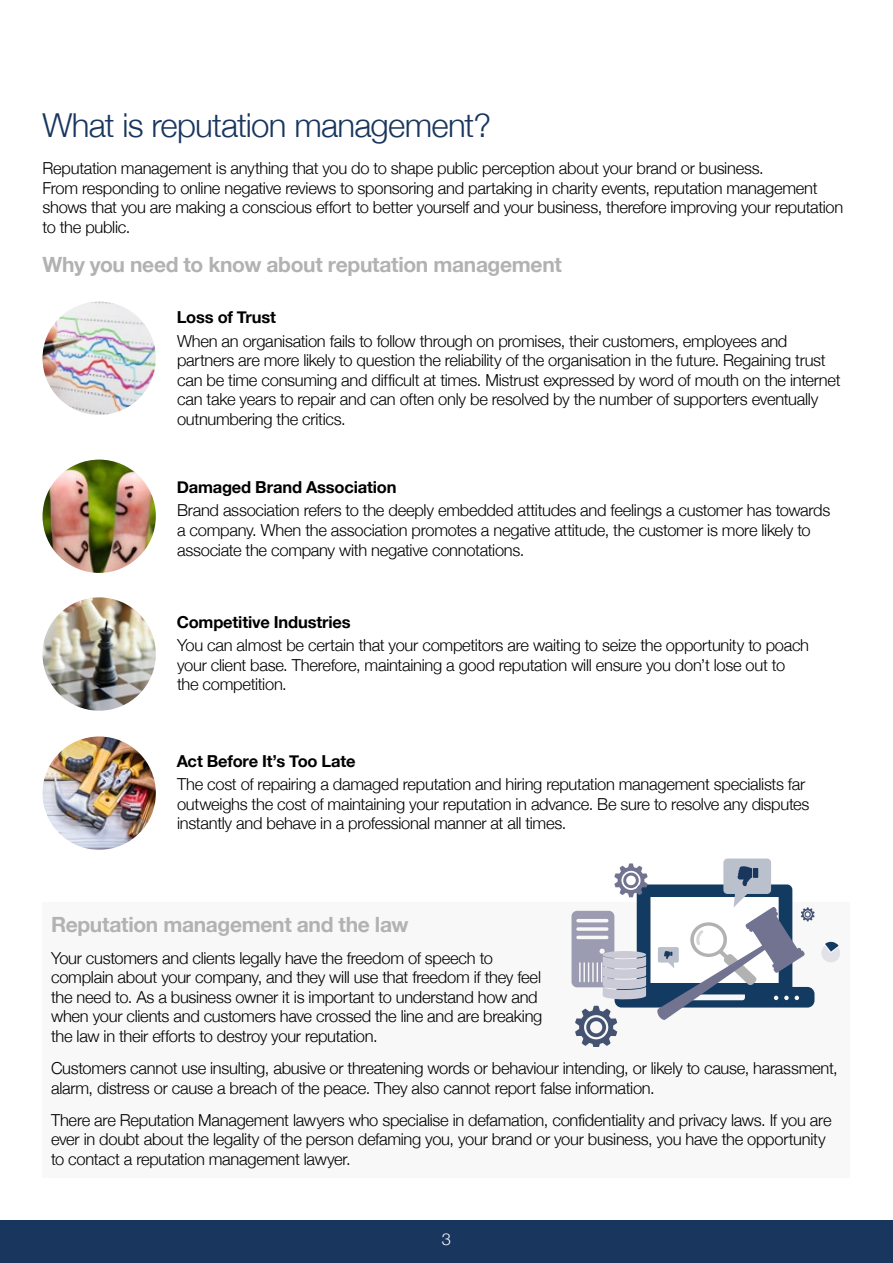
<style>
.page{position:relative;width:893px;height:1263px;background:#fff}
.page>*{position:absolute;margin:0;border:0;box-sizing:border-box;transform-origin:0 0}
.t1{font:300 33px "Helvetica Neue";letter-spacing:-.025em;color:#19365e}
.t2{font:700 21px "Helvetica Neue";letter-spacing:-.015em;color:#b3b2b2}
.t3{font:300 16.5px/19.5px "Helvetica Neue";letter-spacing:-.015em;color:#000}
.t4{font:700 16.5px "Helvetica Neue";letter-spacing:-.01em;color:#000}
.t5{font:300 16.5px "Helvetica Neue";color:#fff}
</style>
<div class="page">
<div style="left:0;top:1220px;width:893px;height:43px;background:#19365e"></div>
<img style="left:43px;top:302px;width:113px;height:113px;border-radius:57px">
<img style="left:43px;top:460px;width:113px;height:113px;border-radius:57px">
<img style="left:43px;top:597px;width:113px;height:114px;border-radius:57px">
<img style="left:43px;top:736px;width:113px;height:114px;border-radius:57px">
<div style="left:43px;top:902px;width:807px;height:276px;background:#f8f8f8"></div>
<svg style="left:821px;top:941px;width:19px;height:21px"></svg>
<svg style="left:571px;top:858px;width:244px;height:188px"></svg>
<h1 class="t1" style="left:43px;top:99px;width:450px">What is reputation management?</h1>
<p class="t3" style="left:43px;top:157px;width:802px">Reputation management is anything that you do to shape public perception about your brand or business.<br>From responding to online negative reviews to sponsoring and partaking in charity events, reputation management shows that you are making a conscious effort to better yourself and your business, therefore improving your reputation to the public.</p>
<p class="t2" style="left:43px;top:248px;width:521px">Why you need to know about reputation management</p>
<p class="t4" style="left:177px;top:304px;width:101px">Loss of Trust</p>
<p class="t3" style="left:177px;top:330px;width:665px">When an organisation fails to follow through on promises, their customers, employees and partners are more likely to question the reliability of the organisation in the future. Regaining trust can be time consuming and difficult at times. Mistrust expressed by word of mouth on the internet can take years to repair and can often only be resolved by the number of supporters eventually outnumbering the critics.</p>
<p class="t4" style="left:177px;top:474px;width:221px">Damaged Brand Association</p>
<p class="t3" style="left:177px;top:500px;width:655px">Brand association refers to the deeply embedded attitudes and feelings a customer has towards a company. When the association promotes a negative attitude, the customer is more likely to associate the company with negative connotations.</p>
<p class="t4" style="left:177px;top:609px;width:175px">Competitive Industries</p>
<p class="t3" style="left:177px;top:634px;width:634px">You can almost be certain that your competitors are waiting to seize the opportunity to poach your client base. Therefore, maintaining a good reputation will ensure you don’t lose out to the competition.</p>
<p class="t4" style="left:177px;top:748px;width:180px">Act Before It’s Too Late</p>
<p class="t3" style="left:177px;top:773px;width:634px">The cost of repairing a damaged reputation and hiring reputation management specialists far outweighs the cost of maintaining your reputation in advance. Be sure to resolve any disputes instantly and behave in a professional manner at all times.</p>
<p class="t2" style="left:51px;top:907px;width:359px">Reputation management and the law</p>
<p class="t3" style="left:51px;top:947px;width:493px">Your customers and clients legally have the freedom of speech to complain about your company, and they will use that freedom if they feel the need to. As a business owner it is important to understand how and when your clients and customers have crossed the line and are breaking the law in their efforts to destroy your reputation.</p>
<p class="t3" style="left:51px;top:1057px;width:788px">Customers cannot use insulting, abusive or threatening words or behaviour intending, or likely to cause, harassment, alarm, distress or cause a breach of the peace. They also cannot report false information.</p>
<p class="t3" style="left:51px;top:1109px;width:782px">There are Reputation Management lawyers who specialise in defamation, confidentiality and privacy laws. If you are ever in doubt about the legality of the person defaming you, your brand or your business, you have the opportunity to contact a reputation management lawyer.</p>
<p class="t5" style="left:442px;top:1226px;width:11px">3</p>
</div>
